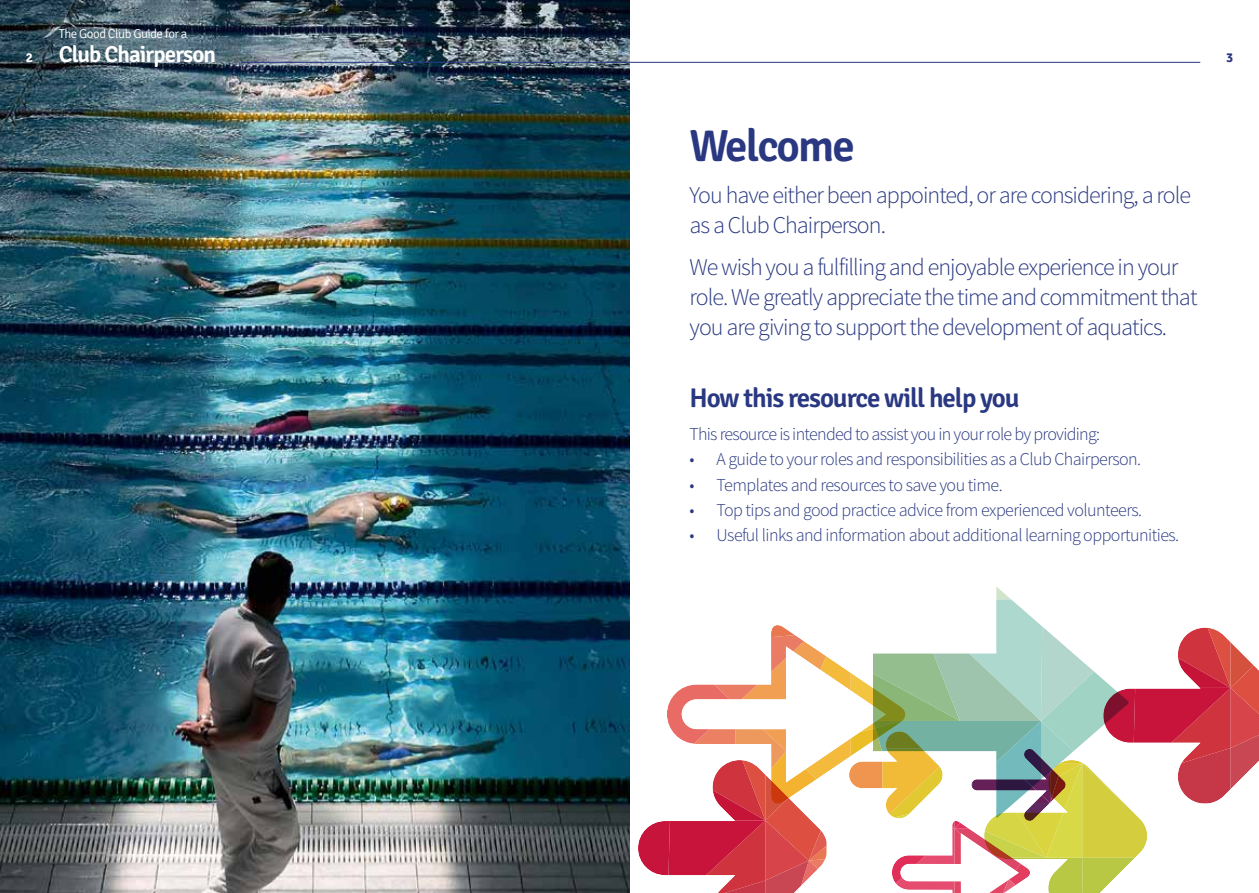
<style>
.page{position:relative;width:1259px;height:893px;background:#fff}
.page>*{position:absolute;margin:0;border:0;box-sizing:border-box;transform-origin:0 0}
.t1{font:600 45px "Signika";letter-spacing:-.045em;color:#293881}
.t2{font:600 27px "Signika";letter-spacing:-.04em;color:#293881}
.t3{font:300 24px/30px "Source Sans Pro";letter-spacing:-.04em;color:#293881}
.t4{font:600 22.95px "Signika";letter-spacing:-.04em;color:#fff}
.t5{font:300 18px "Source Sans Pro";letter-spacing:-.03em;color:#293881}
.t6{font:700 13.2px "Signika";color:#fff}
.t7{font:700 13.2px "Signika";color:#293881}
.t8{font:300 12.9px "Signika";letter-spacing:-.04em;color:#fff}
</style>
<div class="page">
<img style="left:0;top:0;width:630px;height:893px">
<svg style="left:638px;top:587px;width:621px;height:306px"></svg>
<hr style="left:241px;top:62px;width:959px;height:1px;background:#293881">
<p class="t8" style="left:59px;top:26px;width:130px">The Good Club Guide for a</p>
<p class="t4" style="left:59px;top:41px;width:159px">Club Chairperson</p>
<p class="t6" style="left:26px;top:50px;width:9px">2</p>
<p class="t7" style="left:1226px;top:50px;width:9px">3</p>
<h1 class="t1" style="left:689px;top:120px;width:167px">Welcome</h1>
<h3 class="t3" style="left:689px;top:180px;width:503px">You have either been appointed, or are considering, a role as a Club Chairperson.</h3>
<h3 class="t3" style="left:689px;top:252px;width:509px">We wish you a fulfilling and enjoyable experience in your role. We greatly appreciate the time and commitment that you are giving to support the development of aquatics.</h3>
<h2 class="t2" style="left:689px;top:382px;width:332px">How this resource will help you</h2>
<p class="t5" style="left:689px;top:423px;width:412px">This resource is intended to assist you in your role by providing:</p>
<p class="t5" style="left:689px;top:448px;width:453px">• A guide to your roles and responsibilities as a Club Chairperson.</p>
<p class="t5" style="left:689px;top:474px;width:315px">• Templates and resources to save you time.</p>
<p class="t5" style="left:689px;top:499px;width:454px">• Top tips and good practice advice from experienced volunteers.</p>
<p class="t5" style="left:689px;top:524px;width:491px">• Useful links and information about additional learning opportunities.</p>
</div>
